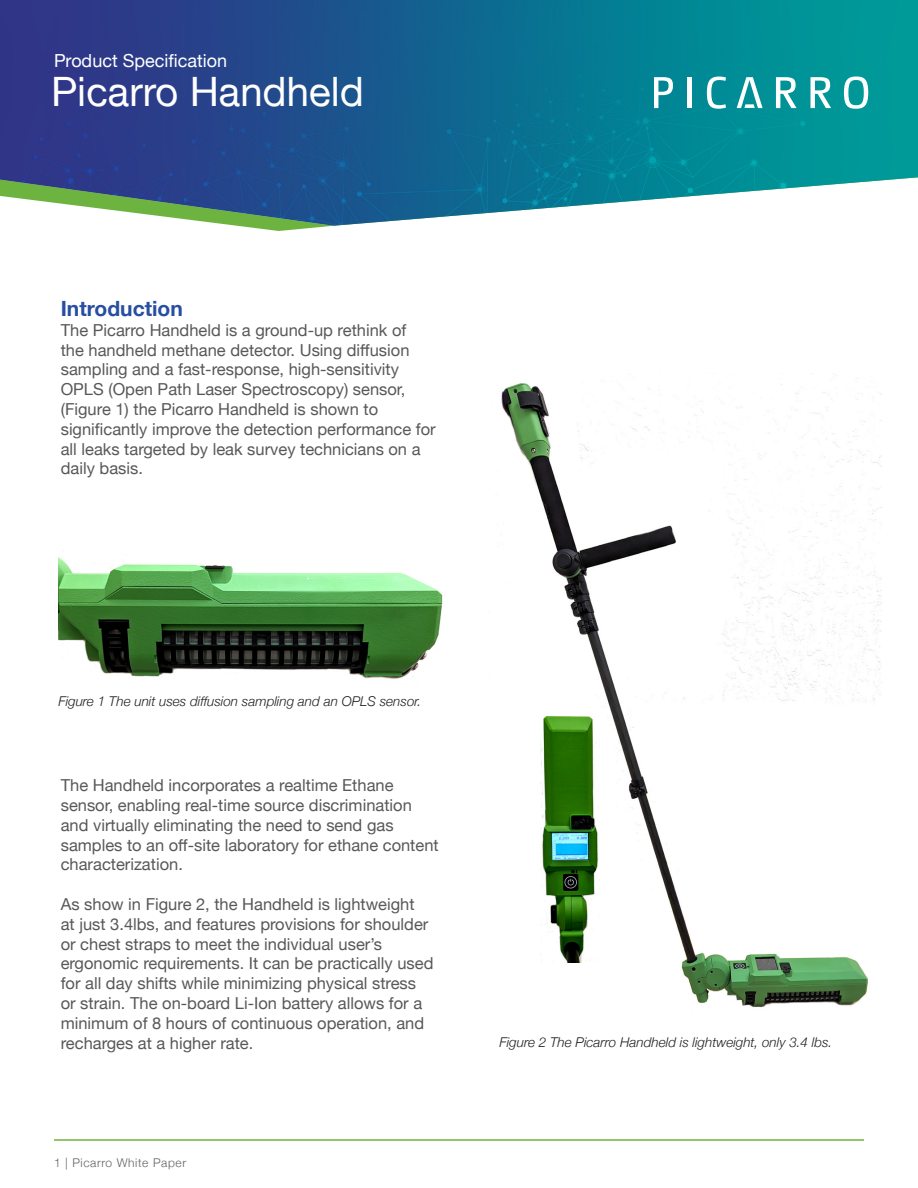
<style>
.page{position:relative;width:918px;height:1188px;background:#fff}
.page>*{position:absolute;margin:0;border:0;box-sizing:border-box;transform-origin:0 0}
.t1{font:italic 40.5px "Helvetica Neue";color:#fff}
.t2{font:700 21px "Helvetica Neue";color:#274ea1}
.t3{font:18px "Helvetica Neue";color:#fff}
.t4{font:16.5px/19.8px "Helvetica Neue";color:#57585a}
.t5{font:italic 300 13.5px "Helvetica Neue";color:#231f20}
.t6{font:300 12px "Helvetica Neue";letter-spacing:.05em;color:#636366}
</style>
<div class="page">
<hr style="left:54px;top:1139px;width:810px;height:2px;background:#6cb43f">
<img style="left:501px;top:376px;width:380px;height:632px">
<svg style="left:240px;top:226px;width:91px;height:5px"></svg>
<img style="left:0;top:0;width:918px;height:226px">
<svg style="left:654px;top:77px;width:19px;height:31px"></svg>
<hr style="left:687px;top:77px;width:4px;height:31px;background:#fff">
<svg style="left:707px;top:77px;width:19px;height:32px"></svg>
<svg style="left:776px;top:77px;width:21px;height:31px"></svg>
<svg style="left:811px;top:77px;width:20px;height:31px"></svg>
<svg style="left:844px;top:76px;width:24px;height:33px"></svg>
<svg style="left:737px;top:77px;width:26px;height:31px"></svg>
<img style="left:59px;top:550px;width:384px;height:129px">
<img style="left:540px;top:715px;width:59px;height:247px">
<p class="t3" style="left:54px;top:47px;width:175px">Product Specification</p>
<p class="t1" style="left:54px;top:63px;width:328px">PicarroHandheld</p>
<p class="t2" style="left:61px;top:292px;width:124px">Introduction</p>
<p class="t4" style="left:61px;top:321px;width:376px">The Picarro Handheld is a ground-up rethink of<br>the handheld methane detector. Using diffusion sampling and a fast-response, high-sensitivity OPLS (Open Path Laser Spectroscopy) sensor, (Figure 1) the Picarro Handheld is shown to significantly improve the detection performance for all leaks targeted by leak survey technicians on a daily basis.</p>
<p class="t5" style="left:58px;top:690px;width:364px">Figure 1 The unit uses diffusion sampling and an OPLS sensor.</p>
<p class="t4" style="left:61px;top:776px;width:380px">The Handheld incorporates a realtime Ethane sensor, enabling real-time source discrimination and virtually eliminating the need to send gas samples to an off-site laboratory for ethane content characterization.</p>
<p class="t4" style="left:61px;top:895px;width:374px">As show in Figure 2, the Handheld is lightweight<br>at just 3.4lbs, and features provisions for shoulder or chest straps to meet the individual user’s ergonomic requirements. It can be practically used for all day shifts while minimizing physical stress or strain. The on-board Li-Ion battery allows for a minimum of 8 hours of continuous operation, and recharges at a higher rate.</p>
<p class="t6" style="left:54px;top:1153px;width:134px">1 | Picarro White Paper</p>
<p class="t5" style="left:500px;top:1031px;width:334px">Figure 2 The Picarro Handheld is lightweight, only 3.4 lbs.</p>
</div>
